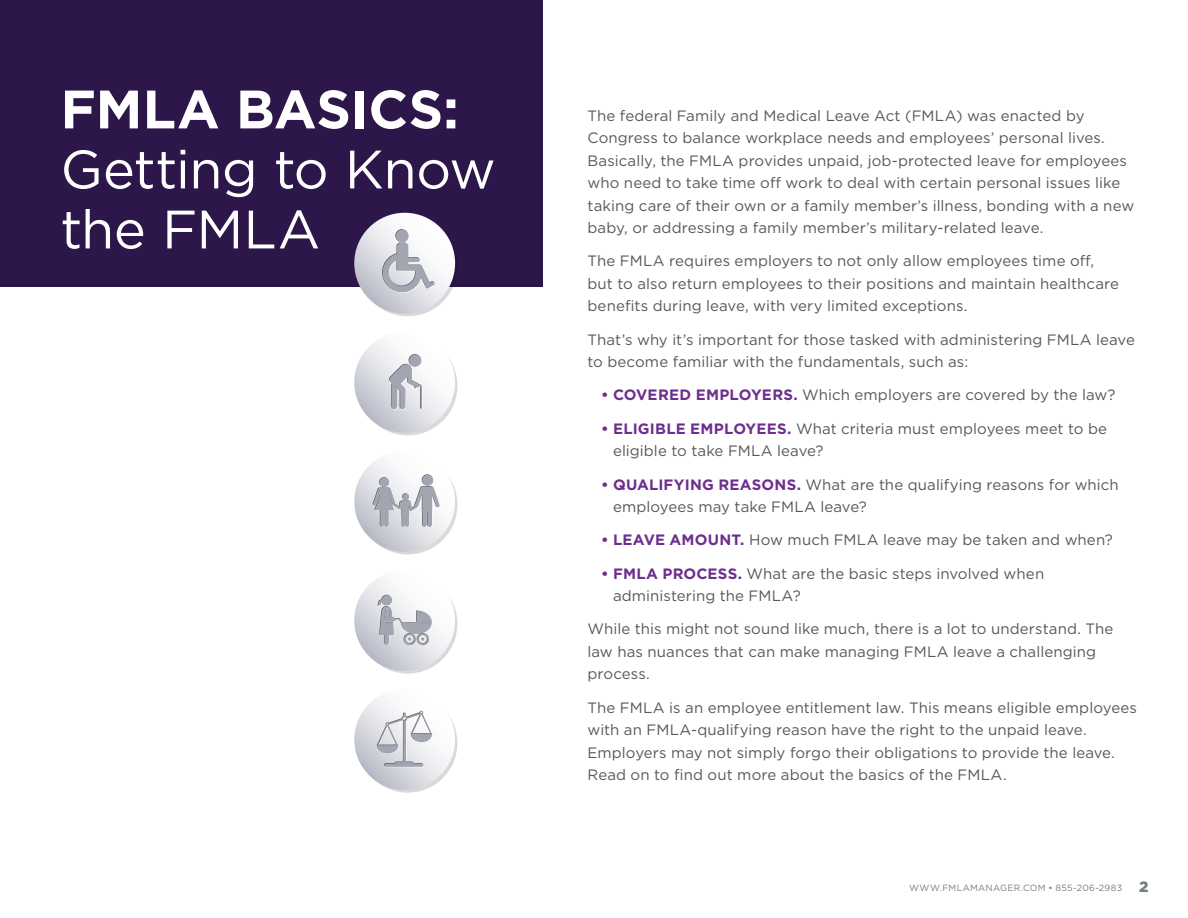
<style>
.page{position:relative;width:1188px;height:918px;background:#fff}
.page>*{position:absolute;margin:0;border:0;box-sizing:border-box;transform-origin:0 0}
.t1{font:54px/60px "Gotham";letter-spacing:-.01em;color:#fff}
.Paragraph_Style{font:15px/22.5px "Gotham";letter-spacing:.005em;color:#57585a}
.t2{font:9px "Gotham";letter-spacing:.03em;color:#747f85}
.s1{font-weight:700}
.s2{font-weight:700;color:#6d2e8e}
.s3{font-weight:900;font-size:15px}
</style>
<div class="page">
<div style="left:0;top:0;width:542px;height:287px;background:#2d174a"></div>
<svg style="left:358px;top:217px;width:99px;height:99px"></svg>
<svg style="left:354px;top:213px;width:101px;height:101px;background:#e3e4e9"></svg>
<svg style="left:395px;top:229px;width:13px;height:13px"></svg>
<div style="left:396px;top:230px;width:13px;height:12px;background:#a3a5b1;border-radius:50%"></div>
<svg style="left:382px;top:243px;width:53px;height:50px;background:#cccdd3"></svg>
<div style="left:358px;top:336px;width:99px;height:99px;background:#d9d9da;border-radius:50%"></div>
<svg style="left:354px;top:332px;width:101px;height:101px"></svg>
<div style="left:410px;top:355px;width:12px;height:12px;background:#c0c1c8;border-radius:50%"></div>
<div style="left:409px;top:354px;width:12px;height:13px;background:#a3a5b1;border-radius:50%"></div>
<svg style="left:389px;top:363px;width:34px;height:47px"></svg>
<svg style="left:354px;top:458px;width:101px;height:94px"></svg>
<svg style="left:358px;top:574px;width:99px;height:100px"></svg>
<svg style="left:354px;top:570px;width:101px;height:101px"></svg>
<div style="left:381px;top:595px;width:11px;height:10px;background:#777881;border-radius:50%"></div>
<div style="left:382px;top:595px;width:10px;height:10px;background:#a3a5b1;border-radius:50%"></div>
<svg style="left:377px;top:600px;width:55px;height:46px"></svg>
<svg style="left:358px;top:693px;width:99px;height:100px"></svg>
<svg style="left:354px;top:689px;width:101px;height:101px"></svg>
<svg style="left:377px;top:711px;width:56px;height:56px"></svg>
<p class="t1" style="left:60px;top:78px;width:437px"><span class="s1">FMLA BASICS:<br></span>Getting to Know the FMLA</p>
<p class="Paragraph_Style" style="left:588px;top:104px;width:548px">The federal Family and Medical Leave Act (FMLA) was enacted by Congress to balance workplace needs and employees’ personal lives.<br>Basically, the FMLA provides unpaid, job-protected leave for employees who need to take time off work to deal with certain personal issues like taking care of their own or a family member’s illness, bonding with a new baby, or addressing a family member’s military-related leave.</p>
<p class="Paragraph_Style" style="left:588px;top:249px;width:533px">The FMLA requires employers to not only allow employees time off, but to also return employees to their positions and maintain healthcare benefits during leave, with very limited exceptions.</p>
<p class="Paragraph_Style" style="left:588px;top:328px;width:549px">That’s why it’s important for those tasked with administering FMLA leave to become familiar with the fundamentals, such as:</p>
<p class="Paragraph_Style" style="left:601px;top:384px;width:516px"><span class="s2">• COVERED EMPLOYERS.</span> Which employers are covered by the law?</p>
<p class="Paragraph_Style" style="left:613px;top:417px;width:496px;text-indent:-12px"><span class="s2">• ELIGIBLE EMPLOYEES.</span> What criteria must employees meet to be eligible to take FMLA leave?</p>
<p class="Paragraph_Style" style="left:613px;top:473px;width:507px;text-indent:-12px"><span class="s2">• QUALIFYING REASONS.</span> What are the qualifying reasons for which employees may take FMLA leave?</p>
<p class="Paragraph_Style" style="left:601px;top:528px;width:513px"><span class="s2">• LEAVE AMOUNT.</span> How much FMLA leave may be taken and when?</p>
<p class="Paragraph_Style" style="left:613px;top:562px;width:433px;text-indent:-12px"><span class="s2">• FMLA PROCESS.</span> What are the basic steps involved when administering the FMLA?</p>
<p class="Paragraph_Style" style="left:588px;top:618px;width:527px">While this might not sound like much, there is a lot to understand. The law has nuances that can make managing FMLA leave a challenging process.</p>
<p class="Paragraph_Style" style="left:588px;top:696px;width:551px">The FMLA is an employee entitlement law. This means eligible employees with an FMLA-qualifying reason have the right to the unpaid leave.<br>Employers may not simply forgo their obligations to provide the leave.<br>Read on to find out more about the basics of the FMLA.</p>
<p class="t2" style="left:909px;top:882px;width:241px">WWW.FMLAMANAGER.COM • 855-206-2983 <span class="s3">2</span></p>
</div>
